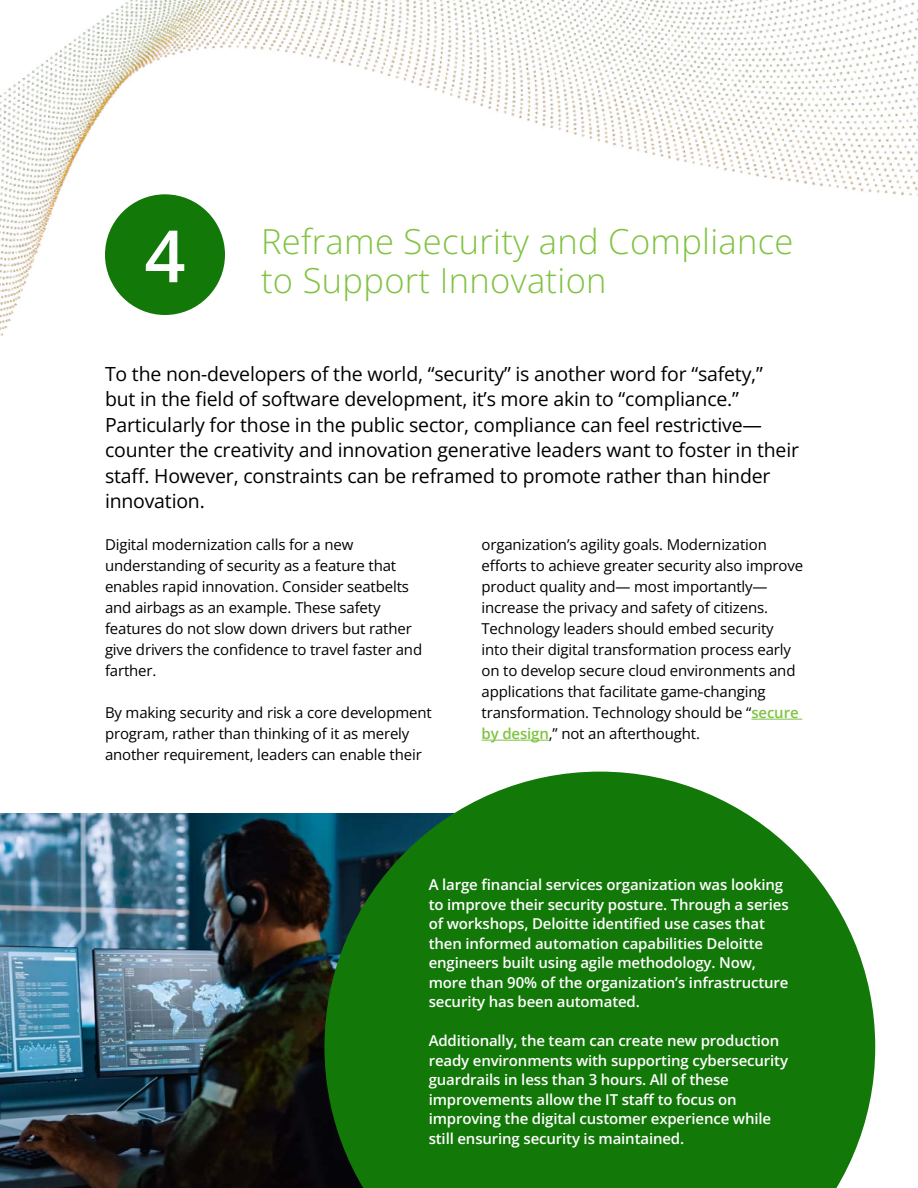
<style>
.page{position:relative;width:918px;height:1188px;background:#fff}
.page>*{position:absolute;margin:0;border:0;box-sizing:border-box;transform-origin:0 0}
.t1{font:300 34.5px/39px "Open Sans";letter-spacing:.01em;color:#80c342}
.t2{font:19.5px/25.5px "Open Sans";letter-spacing:-.01em;color:#000}
.t3{font:15px/21px "Open Sans";letter-spacing:-.01em;color:#000}
.t4{font:600 15px/19.5px "Open Sans";letter-spacing:-.01em;color:#fff}
.s1{font-weight:600;color:#80c342}
</style>
<div class="page">
<img style="left:0;top:814px;width:324px;height:374px">
<img style="left:0;top:0;width:918px;height:336px">
<hr style="left:751px;top:719px;width:51px;height:1px;background:#80c342">
<hr style="left:482px;top:740px;width:67px;height:1px;background:#80c342">
<div style="left:105px;top:194px;width:120px;height:121px;background:#127808;border-radius:50%"></div>
<svg style="left:324px;top:772px;width:551px;height:416px;background:#288022"></svg>
<h1 class="t1" style="left:144px;top:221px;width:651px;text-indent:117px">Reframe Security and Compliance<br><sup>4</sup> to Support Innovation</h1>
<p class="t2" style="left:105px;top:361px;width:696px">To the non-developers of the world, “security” is another word for “safety,”<br>but in the field of software development, it’s more akin to “compliance.” Particularly for those in the public sector, compliance can feel restrictive— counter the creativity and innovation generative leaders want to foster in their staff. However, constraints can be reframed to promote rather than hinder innovation.</p>
<p class="t3" style="left:105px;top:534px;width:319px">Digital modernization calls for a new understanding of security as a feature that enables rapid innovation. Consider seatbelts and airbags as an example. These safety features do not slow down drivers but rather give drivers the confidence to travel faster and farther.</p>
<p class="t3" style="left:105px;top:702px;width:328px">By making security and risk a core development program, rather than thinking of it as merely another requirement, leaders can enable their</p>
<p class="t3" style="left:482px;top:534px;width:323px">organization’s agility goals. Modernization efforts to achieve greater security also improve product quality and— most importantly— increase the privacy and safety of citizens.<br>Technology leaders should embed security into their digital transformation process early on to develop secure cloud environments and applications that facilitate game-changing transformation. Technology should be “<span class="s1">secure by design</span>,” not an afterthought.</p>
<p class="t4" style="left:429px;top:875px;width:362px">A large financial services organization was looking to improve their security posture. Through a series of workshops, Deloitte identified use cases that then informed automation capabilities Deloitte engineers built using agile methodology. Now, more than 90% of the organization’s infrastructure security has been automated.</p>
<p class="t4" style="left:429px;top:1031px;width:361px">Additionally, the team can create new production ready environments with supporting cybersecurity guardrails in less than 3 hours. All of these improvements allow the IT staff to focus on improving the digital customer experience while still ensuring security is maintained.</p>
</div>
